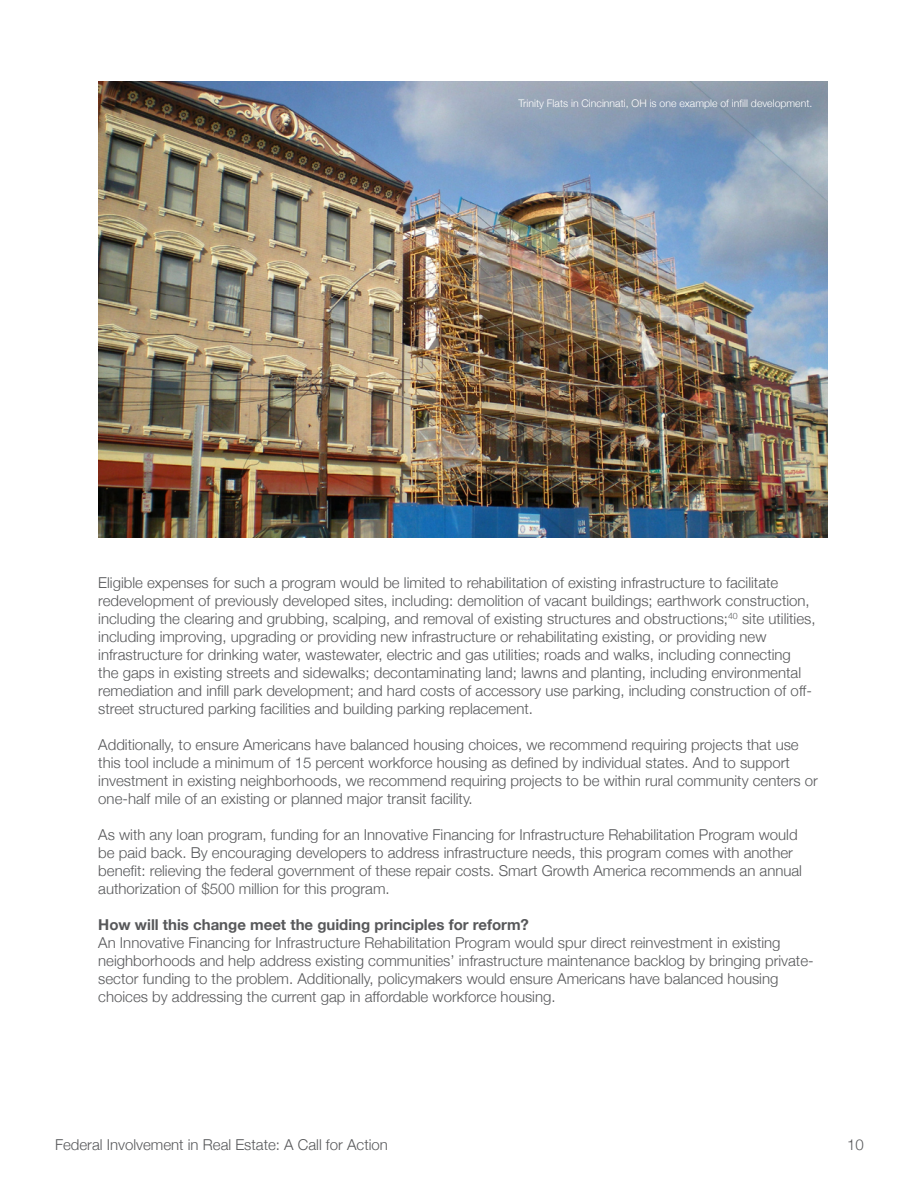
<style>
.page{position:relative;width:918px;height:1188px;background:#fff}
.page>*{position:absolute;margin:0;border:0;box-sizing:border-box;transform-origin:0 0}
.BODY{font:300 15px/18px "Helvetica Neue";color:#57585a}
.BODY-2{font:700 15px "Helvetica Neue";color:#57585a}
.BODY-3{font:300 10.5px "Helvetica Neue";color:#fff}
</style>
<div class="page">
<img style="left:98px;top:82px;width:729px;height:456px">
<p class="BODY-3" style="left:518px;top:94px;width:296px">Trinity Flats in Cincinnati, OH is one example of infill development.</p>
<p class="BODY" style="left:98px;top:573px;width:719px">Eligible expenses for such a program would be limited to rehabilitation of existing infrastructure to facilitate redevelopment of previously developed sites, including: demolition of vacant buildings; earthwork construction, including the clearing and grubbing, scalping, and removal of existing structures and obstructions;<sup>40</sup> site utilities, including improving, upgrading or providing new infrastructure or rehabilitating existing, or providing new infrastructure for drinking water, wastewater, electric and gas utilities; roads and walks, including connecting<br>the gaps in existing streets and sidewalks; decontaminating land; lawns and planting, including environmental remediation and infill park development; and hard costs of accessory use parking, including construction of off&shy;street structured parking facilities and building parking replacement.</p>
<p class="BODY" style="left:98px;top:735px;width:721px">Additionally, to ensure Americans have balanced housing choices, we recommend requiring projects that use this tool include a minimum of 15 percent workforce housing as defined by individual states. And to support investment in existing neighborhoods, we recommend requiring projects to be within rural community centers or one-half mile of an existing or planned major transit facility.</p>
<p class="BODY" style="left:98px;top:825px;width:705px">As with any loan program, funding for an Innovative Financing for Infrastructure Rehabilitation Program would be paid back. By encouraging developers to address infrastructure needs, this program comes with another benefit: relieving the federal government of these repair costs. Smart Growth America recommends an annual authorization of $500 million for this program.</p>
<p class="BODY-2" style="left:98px;top:911px;width:432px">How will this change meet the guiding principles for reform?</p>
<p class="BODY" style="left:98px;top:933px;width:717px">An Innovative Financing for Infrastructure Rehabilitation Program would spur direct reinvestment in existing neighborhoods and help address existing communities’ infrastructure maintenance backlog by bringing private&shy;sector funding to the problem. Additionally, policymakers would ensure Americans have balanced housing choices by addressing the current gap in affordable workforce housing.</p>
<p class="BODY" style="left:55px;top:1135px;width:334px">Federal Involvement in Real Estate: A Call for Action</p>
<p class="BODY" style="left:847px;top:1135px;width:18px">10</p>
</div>
